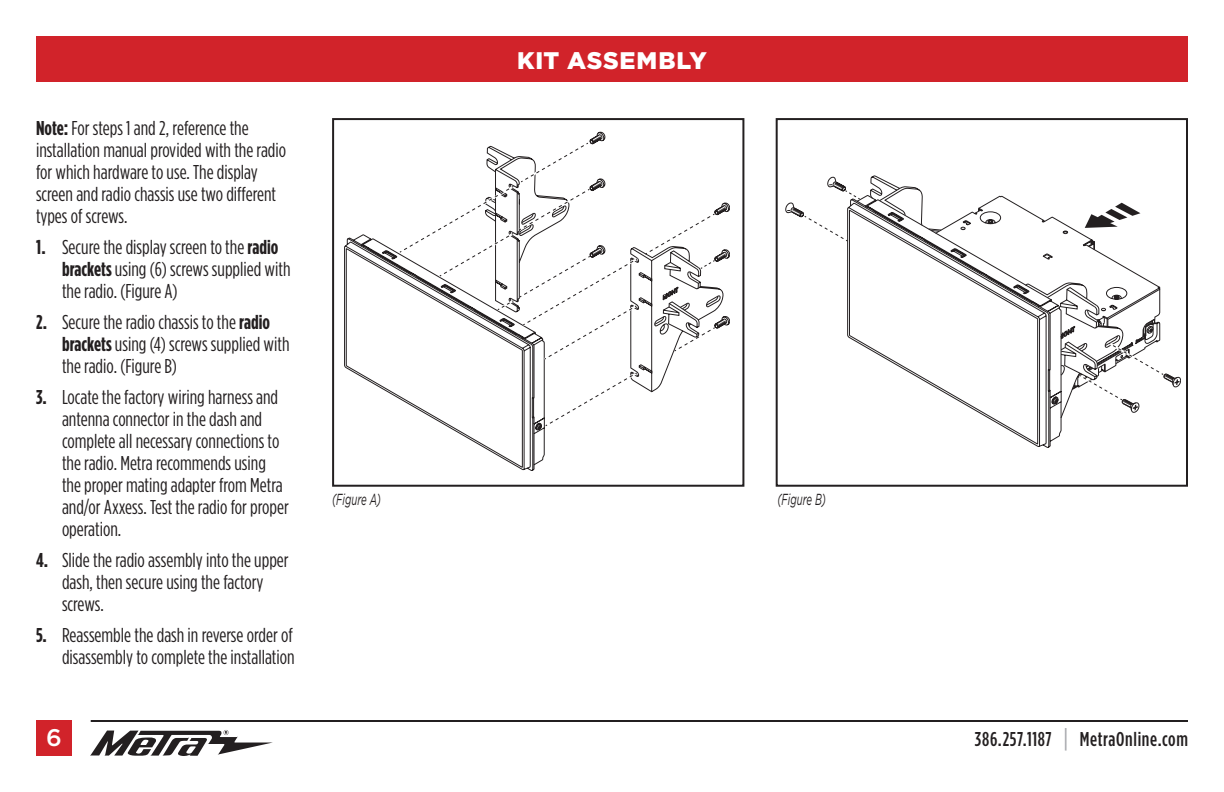
<style>
.page{position:relative;width:1224px;height:792px;background:#fff}
.page>*{position:absolute;margin:0;border:0;box-sizing:border-box;transform-origin:0 0}
.t1{font:900 24px "Gotham";letter-spacing:.03em;color:#fff}
.t2{font:500 24px "Gotham";color:#fff}
.t3{font:20px/22px "Gotham Condensed";color:#231f20}
.t4{font:500 20px "Gotham Condensed";letter-spacing:.03em;color:#231f20}
.t5{font:italic 16px "Gotham";color:#231f20;scale:.6 1}
.s1{font-weight:700}
.s2{font-size:26px;color:#a8a9ad}
</style>
<div class="page">
<div style="left:36px;top:36px;width:1152px;height:45px;background:#d1232a"></div>
<svg style="left:90px;top:730px;width:183px;height:26px"></svg>
<hr style="left:91px;top:720px;width:1097px;height:2px;background:#231f20">
<div style="left:36px;top:720px;width:36px;height:36px;background:#d1232a"></div>
<svg style="left:344px;top:234px;width:201px;height:237px"></svg>
<svg style="left:399px;top:132px;width:331px;height:298px"></svg>
<div style="left:332px;top:118px;width:412px;height:369px;border:2px solid #231f20"></div>
<svg style="left:979px;top:413px;width:85px;height:35px"></svg>
<svg style="left:785px;top:175px;width:396px;height:238px"></svg>
<div style="left:776px;top:118px;width:412px;height:369px;border:2px solid #231f20"></div>
<p class="t3" style="left:36px;top:117px;width:252px"><span class="s1">Note:</span> For steps 1 and 2, reference the installation manual provided with the radio for which hardware to use. The display screen and radio chassis use two different types of screws.</p>
<p class="t3" style="left:62px;top:236px;width:230px;text-indent:-26px"><span class="s1">1.</span> Secure the display screen to the <span class="s1">radio brackets</span> using (6) screws supplied with the radio. (Figure A)</p>
<p class="t3" style="left:62px;top:311px;width:229px;text-indent:-26px"><span class="s1">2.</span> Secure the radio chassis to the <span class="s1">radio brackets</span> using (4) screws supplied with the radio. (Figure B)</p>
<p class="t3" style="left:62px;top:386px;width:228px;text-indent:-26px"><span class="s1">3.</span> Locate the factory wiring harness and antenna connector in the dash and complete all necessary connections to the radio. Metra recommends using the proper mating adapter from Metra and/or Axxess. Test the radio for proper operation.</p>
<p class="t3" style="left:62px;top:549px;width:228px;text-indent:-26px"><span class="s1">4.</span> Slide the radio assembly into the upper dash, then secure using the factory screws.</p>
<p class="t3" style="left:36px;top:624px;width:260px;text-align:right"><span class="s1">5.</span> Reassemble the dash in reverse order of disassembly to complete the installation</p>
<p class="t1" style="left:517px;top:47px;width:191px">KIT ASSEMBLY</p>
<p class="t5" style="left:332px;top:490px;width:83px">(Figure A)</p>
<p class="t5" style="left:777px;top:490px;width:83px">(Figure B)</p>
<p class="t2" style="left:46px;top:724px;width:17px">6</p>
<p class="t4" style="left:975px;top:728px;width:215px">386.257.1187 <span class="s2">|</span> MetraOnline.com</p>
</div>
